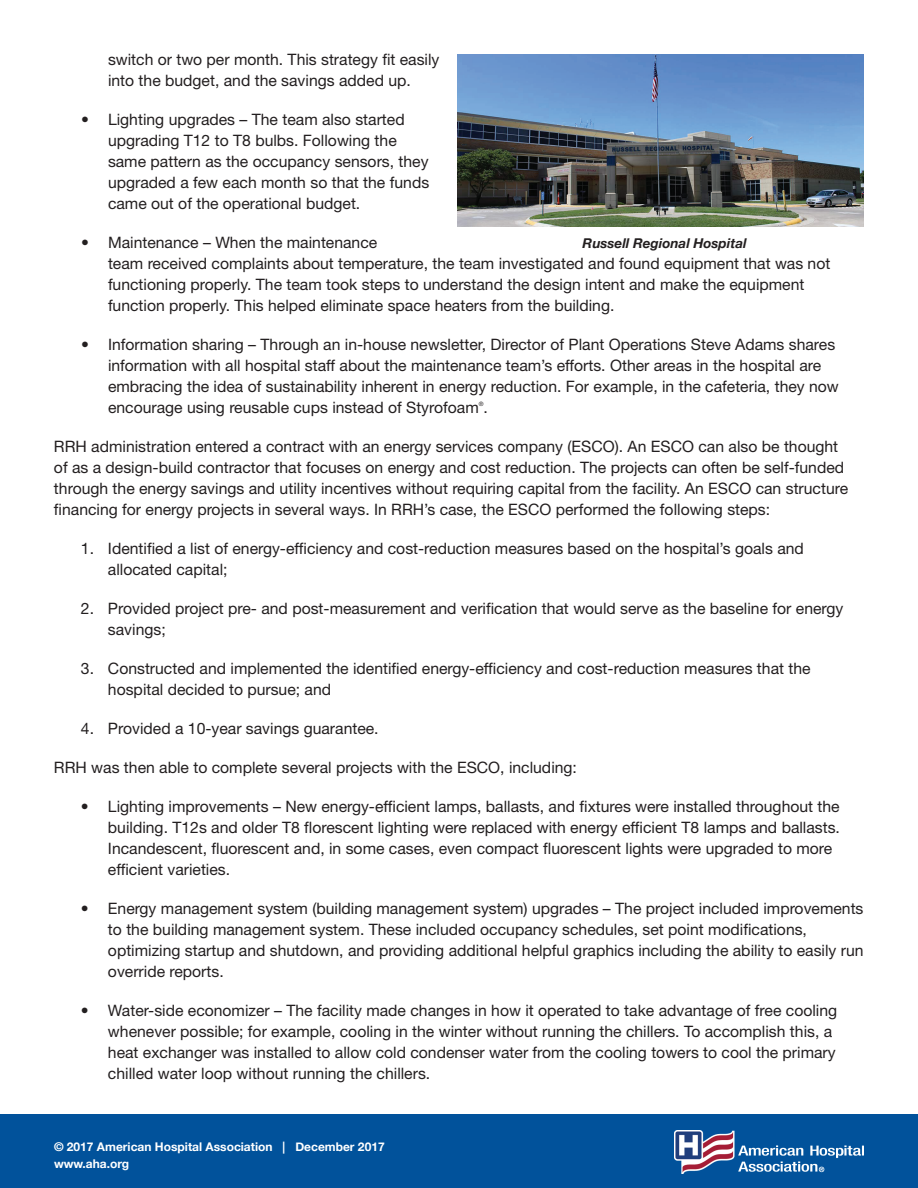
<style>
.page{position:relative;width:918px;height:1188px;background:#fff}
.page>*{position:absolute;margin:0;border:0;box-sizing:border-box;transform-origin:0 0}
.t1{font:15.75px/21px "Helvetica Neue LT Std";color:#231f20}
.t2{font:italic 700 13.5px "Helvetica Neue";color:#231f20}
.t3{font:700 12px/16.5px "Helvetica Neue";color:#fff}
.t4{font:6px "Helvetica Neue LT Std";color:#231f20}
</style>
<div class="page">
<div style="left:0;top:1114px;width:918px;height:74px;background:#01529b"></div>
<img style="left:675px;top:1130px;width:189px;height:43px">
<img style="left:457px;top:54px;width:407px;height:173px">
<p class="t1" style="left:108px;top:49px;width:333px">switch or two per month. This strategy fit easily into the budget, and the savings added up.</p>
<p class="t1" style="left:108px;top:109px;width:323px;text-indent:-27px">• Lighting upgrades – The team also started upgrading T12 to T8 bulbs. Following the same pattern as the occupancy sensors, they upgraded a few each month so that the funds came out of the operational budget.</p>
<p class="t1" style="left:108px;top:232px;width:724px;text-indent:-27px">• Maintenance – When the maintenance<br>team received complaints about temperature, the team investigated and found equipment that was not functioning properly. The team took steps to understand the design intent and make the equipment function properly. This helped eliminate space heaters from the building.</p>
<p class="t1" style="left:108px;top:334px;width:732px;text-indent:-27px">• Information sharing – Through an in-house newsletter, Director of Plant Operations Steve Adams shares information with all hospital staff about the maintenance team’s efforts. Other areas in the hospital are embracing the idea of sustainability inherent in energy reduction. For example, in the cafeteria, they now encourage using reusable cups instead of Styrofoam .</p>
<p class="t2" style="left:583px;top:232px;width:165px">Russell Regional Hospital</p>
<p class="t4" style="left:479px;top:400px;width:6px">®</p>
<p class="t1" style="left:54px;top:436px;width:796px">RRH administration entered a contract with an energy services company (ESCO). An ESCO can also be thought of as a design-build contractor that focuses on energy and cost reduction. The projects can often be self-funded through the energy savings and utility incentives without requiring capital from the facility. An ESCO can structure financing for energy projects in several ways. In RRH’s case, the ESCO performed the following steps:</p>
<p class="t1" style="left:108px;top:538px;width:697px;text-indent:-27px">1. Identified a list of energy-efficiency and cost-reduction measures based on the hospital’s goals and allocated capital;</p>
<p class="t1" style="left:108px;top:598px;width:737px;text-indent:-27px">2. Provided project pre- and post-measurement and verification that would serve as the baseline for energy savings;</p>
<p class="t1" style="left:108px;top:658px;width:704px;text-indent:-27px">3. Constructed and implemented the identified energy-efficiency and cost-reduction measures that the hospital decided to pursue; and</p>
<p class="t1" style="left:81px;top:718px;width:299px">4. Provided a 10-year savings guarantee.</p>
<p class="t1" style="left:54px;top:757px;width:525px">RRH was then able to complete several projects with the ESCO, including:</p>
<p class="t1" style="left:108px;top:796px;width:734px;text-indent:-27px">• Lighting improvements – New energy-efficient lamps, ballasts, and fixtures were installed throughout the building. T12s and older T8 florescent lighting were replaced with energy efficient T8 lamps and ballasts.<br>Incandescent, fluorescent and, in some cases, even compact fluorescent lights were upgraded to more efficient varieties.</p>
<p class="t1" style="left:108px;top:898px;width:757px;text-indent:-27px">• Energy management system (building management system) upgrades – The project included improvements to the building management system. These included occupancy schedules, set point modifications, optimizing startup and shutdown, and providing additional helpful graphics including the ability to easily run override reports.</p>
<p class="t1" style="left:108px;top:1000px;width:731px;text-indent:-27px">• Water-side economizer – The facility made changes in how it operated to take advantage of free cooling whenever possible; for example, cooling in the winter without running the chillers. To accomplish this, a heat exchanger was installed to allow cold condenser water from the cooling towers to cool the primary chilled water loop without running the chillers.</p>
<p class="t3" style="left:54px;top:1139px;width:332px">© 2017 American Hospital Association | December 2017 www.aha.org</p>
</div>
